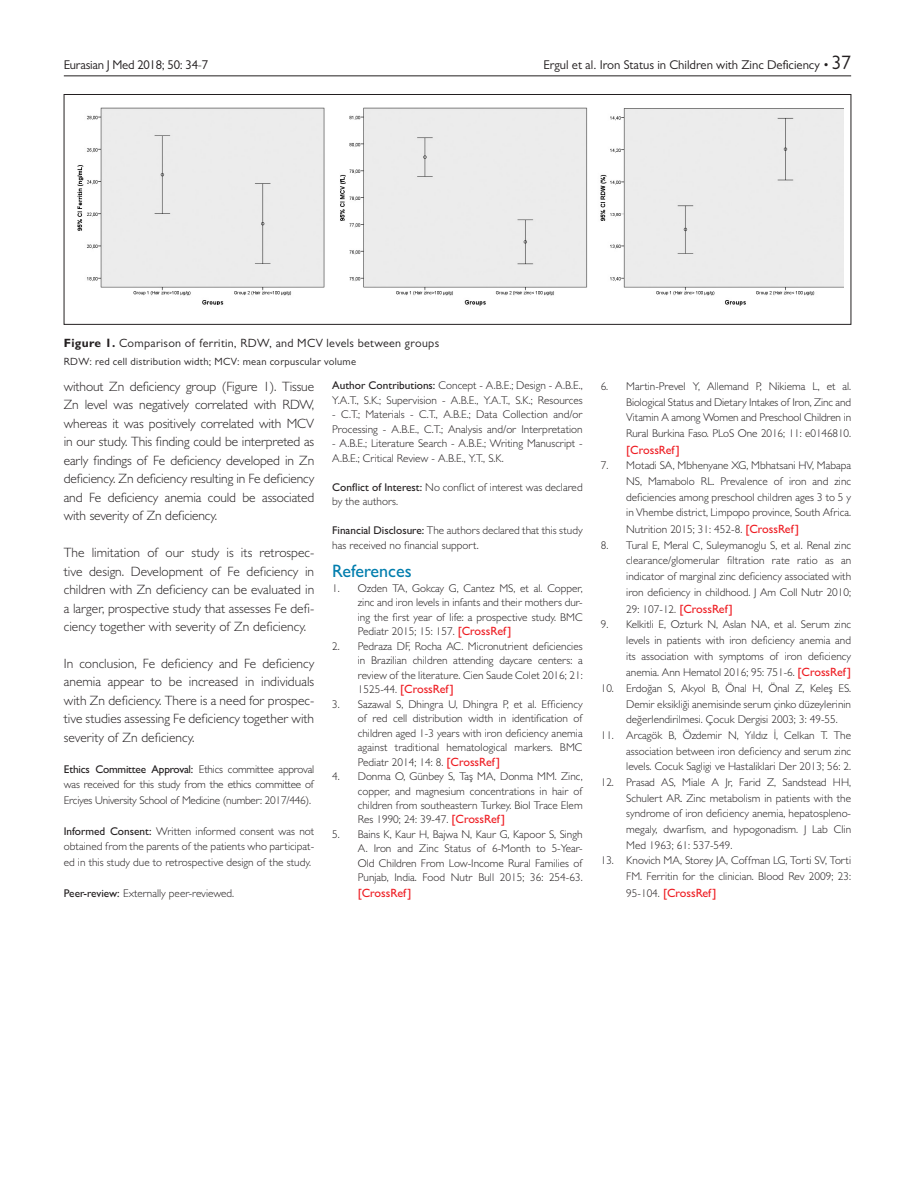
<style>
.page{position:relative;width:915px;height:1191px;background:#fff}
.page>*{position:absolute;margin:0;border:0;box-sizing:border-box;transform-origin:0 0}
.t1{font:500 18px "Gill Sans MT Pro";color:#007dad}
.t2{font:300 13.5px/18.5px "Gill Sans MT Pro";color:#231f20;text-align:justify}
.t3{font:12.75px "Gill Sans MT Pro";color:#231f20}
.t4{font:12.75px "Gill Sans MT Pro";letter-spacing:-.02em;color:#231f20}
.t5{font:12px "Gill Sans MT Pro";letter-spacing:.025em;color:#231f20}
.t6{font:500 12px "Gill Sans MT Pro";color:#ee1d23}
.t7{font:300 11.25px/14.4px "Gill Sans MT Pro";color:#231f20;text-align:justify}
.t8{font:10.5px "Gill Sans MT Pro";letter-spacing:.025em;color:#231f20}
.s1{font-size:19.5px}
.s2{font-weight:700}
.s3{font-weight:500}
.s4{font-weight:500;font-size:12px;color:#ee1d23}
.s5{font-weight:300;font-size:11.25px;color:#231f20}
</style>
<div class="page">
<hr style="left:64px;top:76px;width:786px;height:1px;background:#231f20">
<img style="left:77px;top:107px;width:766px;height:199px">
<div style="left:64px;top:94px;width:786px;height:230px;border:1px solid #231f20"></div>
<p class="t4" style="left:64px;top:58px;width:146px">Eurasian J Med 2018; 50: 34-7</p>
<p class="t3" style="left:543px;top:58px;width:309px">Ergul et al. Iron Status in Children with Zinc Deficiency • <span class="s1">37</span></p>
<p class="t5" style="left:64px;top:336px;width:377px"><span class="s2">Figure 1.</span> Comparison of ferritin, RDW, and MCV levels between groups</p>
<p class="t8" style="left:64px;top:355px;width:293px">RDW: red cell distribution width; MCV: mean corpuscular volume</p>
<p class="t2" style="left:64px;top:377px;width:252px">without Zn deficiency group (Figure 1). Tissue Zn level was negatively correlated with RDW, whereas it was positively correlated with MCV in our study. This finding could be interpreted as early findings of Fe deficiency developed in Zn deficiency. Zn deficiency resulting in Fe deficiency and Fe deficiency anemia could be associated with severity of Zn deficiency.</p>
<p class="t2" style="left:64px;top:543px;width:252px">The limitation of our study is its retrospec&shy;tive design. Development of Fe deficiency in children with Zn deficiency can be evaluated in a larger, prospective study that assesses Fe defi&shy;ciency together with severity of Zn deficiency.</p>
<p class="t2" style="left:64px;top:654px;width:252px">In conclusion, Fe deficiency and Fe deficiency anemia appear to be increased in individuals with Zn deficiency. There is a need for prospec&shy;tive studies assessing Fe deficiency together with severity of Zn deficiency.</p>
<p class="t7" style="left:64px;top:761px;width:252px;line-height:15.5px"><span class="s3">Ethics Committee Approval:</span> Ethics committee approval was received for this study from the ethics committee of Erciyes University School of Medicine (number: 2017/446).</p>
<p class="t7" style="left:64px;top:823px;width:252px;line-height:15.5px"><span class="s3">Informed Consent:</span> Written informed consent was not obtained from the parents of the patients who participat&shy;ed in this study due to retrospective design of the study.</p>
<p class="t7" style="left:64px;top:885px;width:172px"><span class="s3">Peer-review:</span> Externally peer-reviewed.</p>
<p class="t7" style="left:332px;top:378px;width:252px"><span class="s3">Author Contributions:</span> Concept - A.B.E.; Design - A.B.E.,<br>Y.A.T., S.K.; Supervision - A.B.E., Y.A.T., S.K.; Resources</p>
<p class="t7" style="left:332px;top:407px;width:252px">- C.T.; Materials - C.T., A.B.E.; Data Collection and/or<br>Processing - A.B.E., C.T.; Analysis and/or Interpretation</p>
<p class="t7" style="left:332px;top:436px;width:252px">- A.B.E.; Literature Search - A.B.E.; Writing Manuscript -<br>A.B.E.; Critical Review - A.B.E., Y.T., S.K.</p>
<p class="t7" style="left:332px;top:479px;width:252px"><span class="s3">Conflict of Interest:</span> No conflict of interest was declared by the authors.</p>
<p class="t7" style="left:332px;top:523px;width:252px"><span class="s3">Financial Disclosure:</span> The authors declared that this study has received no financial support.</p>
<p class="t1" style="left:332px;top:561px;width:81px">References</p>
<p class="t7" style="left:357px;top:581px;width:226px;text-indent:-26px">1. Ozden TA, Gokcay G, Cantez MS, et al. Copper, zinc and iron levels in infants and their mothers dur&shy;ing the first year of life: a prospective study. BMC Pediatr 2015; 15: 157. <span class="s4">[CrossRef]</span></p>
<p class="t7" style="left:357px;top:638px;width:226px;text-indent:-26px">2. Pedraza DF, Rocha AC. Micronutrient deficiencies in Brazilian children attending daycare centers: a review of the literature. Cien Saude Colet 2016; 21:</p>
<p class="t6" style="left:357px;top:682px;width:97px"><span class="s5">1525-44.</span> [CrossRef]</p>
<p class="t7" style="left:357px;top:696px;width:226px;text-indent:-26px">3. Sazawal S, Dhingra U, Dhingra P, et al. Efficiency of red cell distribution width in identification of children aged 1-3 years with iron deficiency anemia against traditional hematological markers. BMC Pediatr 2014; 14: 8. <span class="s4">[CrossRef]</span></p>
<p class="t7" style="left:357px;top:769px;width:226px;text-indent:-26px">4. Donma O, Günbey S, Taş MA, Donma MM. Zinc, copper, and magnesium concentrations in hair of children from southeastern Turkey. Biol Trace Elem Res 1990; 24: 39-47. <span class="s4">[CrossRef]</span></p>
<p class="t7" style="left:357px;top:826px;width:226px;text-indent:-26px">5. Bains K, Kaur H, Bajwa N, Kaur G, Kapoor S, Singh A. Iron and Zinc Status of 6-Month to 5-Year-Old Children From Low-Income Rural Families of Punjab, India. Food Nutr Bull 2015; 36: 254-63.</p>
<p class="t6" style="left:357px;top:885px;width:55px">[CrossRef]</p>
<p class="t7" style="left:626px;top:378px;width:226px;line-height:15.6px;text-indent:-26px">6. Martin-Prevel Y, Allemand P, Nikiema L, et al.<br>Biological Status and Dietary Intakes of Iron, Zinc and Vitamin A among Women and Preschool Children in Rural Burkina Faso. PLoS One 2016; 11: e0146810.</p>
<p class="t6" style="left:626px;top:442px;width:55px">[CrossRef]</p>
<p class="t7" style="left:626px;top:458px;width:226px;line-height:15.6px;text-indent:-26px">7. Motadi SA, Mbhenyane XG, Mbhatsani HV, Mabapa NS, Mamabolo RL. Prevalence of iron and zinc deficiencies among preschool children ages 3 to 5 y in Vhembe district, Limpopo province, South Africa.</p>
<p class="t7" style="left:626px;top:522px;width:174px">Nutrition 2015; 31: 452-8. <span class="s4">[CrossRef]</span></p>
<p class="t7" style="left:626px;top:537px;width:226px;line-height:15.6px;text-indent:-26px">8. Tural E, Meral C, Suleymanoglu S, et al. Renal zinc clearance/glomerular filtration rate ratio as an indicator of marginal zinc deficiency associated with iron deficiency in childhood. J Am Coll Nutr 2010;</p>
<p class="t7" style="left:626px;top:601px;width:108px">29: 107-12. <span class="s4">[CrossRef]</span></p>
<p class="t7" style="left:626px;top:616px;width:226px;line-height:15.6px;text-indent:-26px">9. Kelkitli E, Ozturk N, Aslan NA, et al. Serum zinc levels in patients with iron deficiency anemia and its association with symptoms of iron deficiency</p>
<p class="t7" style="left:626px;top:665px;width:226px">anemia. Ann Hematol 2016; 95: 751-6. <span class="s4">[CrossRef]</span></p>
<p class="t7" style="left:626px;top:680px;width:226px;line-height:15.6px;text-indent:-26px">10. Erdoğan S, Akyol B, Önal H, Önal Z, Keleş ES.<br>Demir eksikliği anemisinde serum çinko düzeylerinin değerlendirilmesi. Çocuk Dergisi 2003; 3: 49-55.</p>
<p class="t7" style="left:626px;top:727px;width:226px;line-height:15.6px;text-indent:-26px">11. Arcagök B, Özdemir N, Yıldız İ, Celkan T. The association between iron deficiency and serum zinc levels. Cocuk Sagligi ve Hastaliklari Der 2013; 56: 2.</p>
<p class="t7" style="left:626px;top:774px;width:226px;line-height:15.6px;text-indent:-26px">12. Prasad AS, Miale A Jr, Farid Z, Sandstead HH, Schulert AR. Zinc metabolism in patients with the syndrome of iron deficiency anemia, hepatospleno&shy;megaly, dwarfism, and hypogonadism. J Lab Clin Med 1963; 61: 537-549.</p>
<p class="t7" style="left:600px;top:852px;width:252px;line-height:15.6px;text-align:right">13. Knovich MA, Storey JA, Coffman LG, Torti SV, Torti<br>FM. Ferritin for the clinician. Blood Rev 2009; 23:</p>
<p class="t6" style="left:626px;top:885px;width:92px"><span class="s5">95-104.</span> [CrossRef]</p>
</div>
